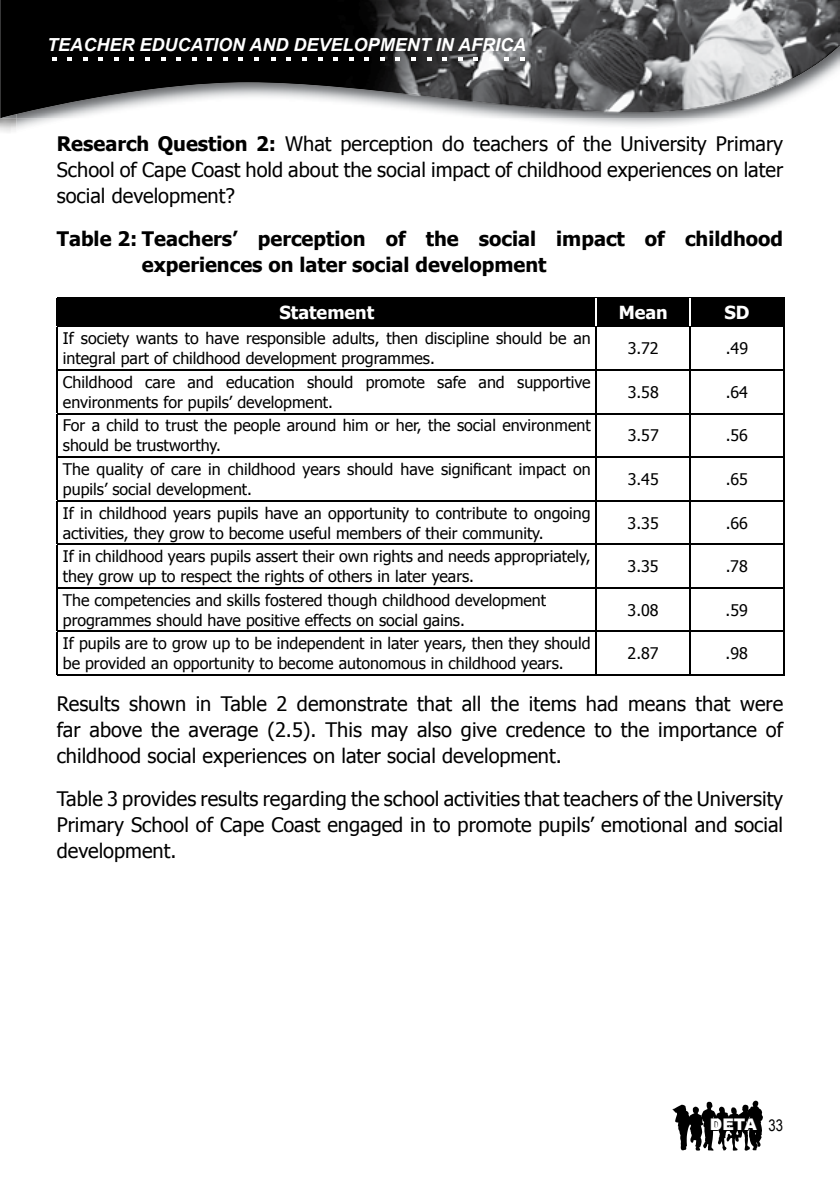
<style>
.page{position:relative;width:840px;height:1191px;background:#fff}
.page>*{position:absolute;margin:0;border:0;box-sizing:border-box;transform-origin:0 0}
.t1{font:20px/26px "Tahoma";color:#000;text-align:justify}
.t2{font:700 20px/26px "Tahoma";color:#000}
.t3{font:italic 700 18px "Arial";color:#fff}
.t4{font:700 18px "Tahoma";color:#fff}
.t5{font:16px/20px "Tahoma";color:#000}
.t6{font:900 16px "Arial";color:#fff}
.t7{font:16px "Arial Narrow";color:#000}
.s1{font-weight:700}
</style>
<div class="page">
<img style="left:16px;top:0;width:823px;height:114px">
<img style="left:0;top:0;width:16px;height:118px">
<svg style="left:271px;top:57px;width:4px;height:4px"></svg>
<svg style="left:287px;top:57px;width:4px;height:4px"></svg>
<svg style="left:302px;top:57px;width:4px;height:4px"></svg>
<svg style="left:318px;top:57px;width:4px;height:4px"></svg>
<svg style="left:333px;top:57px;width:4px;height:4px"></svg>
<svg style="left:349px;top:57px;width:4px;height:4px"></svg>
<svg style="left:364px;top:57px;width:5px;height:4px"></svg>
<svg style="left:380px;top:57px;width:4px;height:4px"></svg>
<svg style="left:411px;top:57px;width:4px;height:4px"></svg>
<svg style="left:427px;top:57px;width:4px;height:4px"></svg>
<svg style="left:395px;top:57px;width:5px;height:4px"></svg>
<svg style="left:442px;top:57px;width:4px;height:4px"></svg>
<svg style="left:458px;top:57px;width:4px;height:4px"></svg>
<svg style="left:473px;top:57px;width:4px;height:4px"></svg>
<svg style="left:489px;top:57px;width:4px;height:4px"></svg>
<svg style="left:504px;top:57px;width:4px;height:4px"></svg>
<svg style="left:520px;top:57px;width:4px;height:4px"></svg>
<svg style="left:52px;top:58px;width:4px;height:3px"></svg>
<svg style="left:67px;top:58px;width:5px;height:3px"></svg>
<svg style="left:83px;top:58px;width:4px;height:3px"></svg>
<svg style="left:99px;top:58px;width:4px;height:3px"></svg>
<svg style="left:114px;top:58px;width:4px;height:3px"></svg>
<svg style="left:145px;top:58px;width:4px;height:3px"></svg>
<svg style="left:161px;top:58px;width:4px;height:3px"></svg>
<svg style="left:130px;top:58px;width:4px;height:3px"></svg>
<svg style="left:176px;top:58px;width:5px;height:3px"></svg>
<svg style="left:192px;top:58px;width:4px;height:3px"></svg>
<svg style="left:207px;top:58px;width:5px;height:3px"></svg>
<svg style="left:223px;top:58px;width:4px;height:3px"></svg>
<svg style="left:239px;top:58px;width:4px;height:3px"></svg>
<svg style="left:254px;top:58px;width:4px;height:3px"></svg>
<svg style="left:672px;top:1100px;width:90px;height:50px"></svg>
<svg style="left:58px;top:327px;width:724px;height:347px"></svg>
<hr style="left:57px;top:297px;width:539px;height:1px;background:#000">
<hr style="left:596px;top:297px;width:93px;height:1px;background:#000">
<hr style="left:689px;top:297px;width:94px;height:1px;background:#000">
<hr style="left:57px;top:326px;width:539px;height:1px;background:#000">
<hr style="left:57px;top:327px;width:1px;height:42px;background:#000">
<hr style="left:596px;top:326px;width:93px;height:1px;background:#000">
<hr style="left:595px;top:327px;width:1px;height:42px;background:#000">
<hr style="left:689px;top:326px;width:94px;height:1px;background:#000">
<hr style="left:689px;top:327px;width:1px;height:42px;background:#000">
<hr style="left:782px;top:327px;width:1px;height:42px;background:#000">
<hr style="left:57px;top:369px;width:539px;height:1px;background:#000">
<hr style="left:57px;top:370px;width:1px;height:43px;background:#000">
<hr style="left:596px;top:369px;width:93px;height:1px;background:#000">
<hr style="left:595px;top:370px;width:1px;height:43px;background:#000">
<hr style="left:689px;top:369px;width:94px;height:1px;background:#000">
<hr style="left:689px;top:370px;width:1px;height:43px;background:#000">
<hr style="left:782px;top:370px;width:1px;height:43px;background:#000">
<hr style="left:57px;top:413px;width:539px;height:1px;background:#000">
<hr style="left:57px;top:414px;width:1px;height:42px;background:#000">
<hr style="left:596px;top:413px;width:93px;height:1px;background:#000">
<hr style="left:595px;top:414px;width:1px;height:42px;background:#000">
<hr style="left:689px;top:413px;width:94px;height:1px;background:#000">
<hr style="left:689px;top:414px;width:1px;height:42px;background:#000">
<hr style="left:782px;top:414px;width:1px;height:42px;background:#000">
<hr style="left:57px;top:456px;width:539px;height:1px;background:#000">
<hr style="left:57px;top:457px;width:1px;height:43px;background:#000">
<hr style="left:596px;top:456px;width:93px;height:1px;background:#000">
<hr style="left:595px;top:457px;width:1px;height:43px;background:#000">
<hr style="left:689px;top:456px;width:94px;height:1px;background:#000">
<hr style="left:689px;top:457px;width:1px;height:43px;background:#000">
<hr style="left:782px;top:457px;width:1px;height:43px;background:#000">
<hr style="left:57px;top:500px;width:539px;height:1px;background:#000">
<hr style="left:57px;top:501px;width:1px;height:43px;background:#000">
<hr style="left:596px;top:500px;width:93px;height:1px;background:#000">
<hr style="left:595px;top:501px;width:1px;height:43px;background:#000">
<hr style="left:689px;top:500px;width:94px;height:1px;background:#000">
<hr style="left:689px;top:501px;width:1px;height:43px;background:#000">
<hr style="left:782px;top:501px;width:1px;height:43px;background:#000">
<hr style="left:57px;top:544px;width:539px;height:1px;background:#000">
<hr style="left:57px;top:545px;width:1px;height:42px;background:#000">
<hr style="left:596px;top:544px;width:93px;height:1px;background:#000">
<hr style="left:595px;top:545px;width:1px;height:42px;background:#000">
<hr style="left:689px;top:544px;width:94px;height:1px;background:#000">
<hr style="left:689px;top:545px;width:1px;height:42px;background:#000">
<hr style="left:782px;top:545px;width:1px;height:42px;background:#000">
<hr style="left:57px;top:587px;width:539px;height:1px;background:#000">
<hr style="left:57px;top:588px;width:1px;height:43px;background:#000">
<hr style="left:596px;top:587px;width:93px;height:1px;background:#000">
<hr style="left:595px;top:588px;width:1px;height:43px;background:#000">
<hr style="left:689px;top:587px;width:94px;height:1px;background:#000">
<hr style="left:689px;top:588px;width:1px;height:43px;background:#000">
<hr style="left:782px;top:588px;width:1px;height:43px;background:#000">
<hr style="left:57px;top:631px;width:539px;height:1px;background:#000">
<hr style="left:57px;top:632px;width:1px;height:42px;background:#000">
<hr style="left:596px;top:631px;width:93px;height:1px;background:#000">
<hr style="left:595px;top:632px;width:1px;height:42px;background:#000">
<hr style="left:689px;top:631px;width:94px;height:1px;background:#000">
<hr style="left:689px;top:632px;width:1px;height:42px;background:#000">
<hr style="left:782px;top:632px;width:1px;height:42px;background:#000">
<hr style="left:57px;top:674px;width:539px;height:1px;background:#000">
<hr style="left:596px;top:674px;width:93px;height:1px;background:#000">
<hr style="left:689px;top:674px;width:94px;height:1px;background:#000">
<div style="left:57px;top:298px;width:726px;height:28px;background:#000"></div>
<p class="t3" style="left:47px;top:33px;width:480px">TEACHER EDUCATION AND DEVELOPMENT IN AFRICA</p>
<p class="t1" style="left:57px;top:132px;width:727px"><span class="s1">Research Question 2:</span> What perception do teachers of the University Primary School of Cape Coast hold about the social impact of childhood experiences on later social development?</p>
<p class="t2" style="left:142px;top:227px;width:642px;text-indent:-85px">Table 2: Teachers’ perception of the social impact of childhood experiences on later social development</p>
<p class="t4" style="left:279px;top:300px;width:96px">Statement</p>
<p class="t4" style="left:618px;top:300px;width:51px">Mean</p>
<p class="t4" style="left:724px;top:300px;width:27px">SD</p>
<p class="t5" style="left:63px;top:329px;width:529px">If society wants to have responsible adults, then discipline should be an integral part of childhood development programmes.</p>
<p class="t5" style="left:627px;top:339px;width:32px">3.72</p>
<p class="t5" style="left:725px;top:339px;width:24px">.49</p>
<p class="t5" style="left:63px;top:373px;width:529px">Childhood care and education should promote safe and supportive environments for pupils’ development.</p>
<p class="t5" style="left:627px;top:383px;width:33px">3.58</p>
<p class="t5" style="left:725px;top:383px;width:24px">.64</p>
<p class="t5" style="left:63px;top:416px;width:529px">For a child to trust the people around him or her, the social environment should be trustworthy.</p>
<p class="t5" style="left:627px;top:426px;width:33px">3.57</p>
<p class="t5" style="left:725px;top:426px;width:24px">.56</p>
<p class="t5" style="left:63px;top:460px;width:529px">The quality of care in childhood years should have significant impact on pupils’ social development.</p>
<p class="t5" style="left:627px;top:470px;width:33px">3.45</p>
<p class="t5" style="left:725px;top:470px;width:24px">.65</p>
<p class="t5" style="left:63px;top:503px;width:529px">If in childhood years pupils have an opportunity to contribute to ongoing activities, they grow to become useful members of their community.</p>
<p class="t5" style="left:627px;top:513px;width:33px">3.35</p>
<p class="t5" style="left:725px;top:513px;width:24px">.66</p>
<p class="t5" style="left:63px;top:547px;width:529px">If in childhood years pupils assert their own rights and needs appropriately, they grow up to respect the rights of others in later years.</p>
<p class="t5" style="left:627px;top:557px;width:33px">3.35</p>
<p class="t5" style="left:725px;top:557px;width:23px">.78</p>
<p class="t5" style="left:63px;top:591px;width:484px">The competencies and skills fostered though childhood development programmes should have positive effects on social gains.</p>
<p class="t5" style="left:627px;top:601px;width:33px">3.08</p>
<p class="t5" style="left:725px;top:601px;width:24px">.59</p>
<p class="t5" style="left:63px;top:634px;width:529px">If pupils are to grow up to be independent in later years, then they should be provided an opportunity to become autonomous in childhood years.</p>
<p class="t5" style="left:627px;top:644px;width:33px">2.87</p>
<p class="t5" style="left:725px;top:644px;width:24px">.98</p>
<p class="t1" style="left:57px;top:691px;width:727px">Results shown in Table 2 demonstrate that all the items had means that were far above the average (2.5). This may also give credence to the importance of childhood social experiences on later social development.</p>
<p class="t1" style="left:57px;top:786px;width:727px">Table 3 provides results regarding the school activities that teachers of the University Primary School of Cape Coast engaged in to promote pupils’ emotional and social development.</p>
<p class="t6" style="left:709px;top:1113px;width:48px">DETA</p>
<p class="t7" style="left:768px;top:1113px;width:16px">33</p>
</div>
